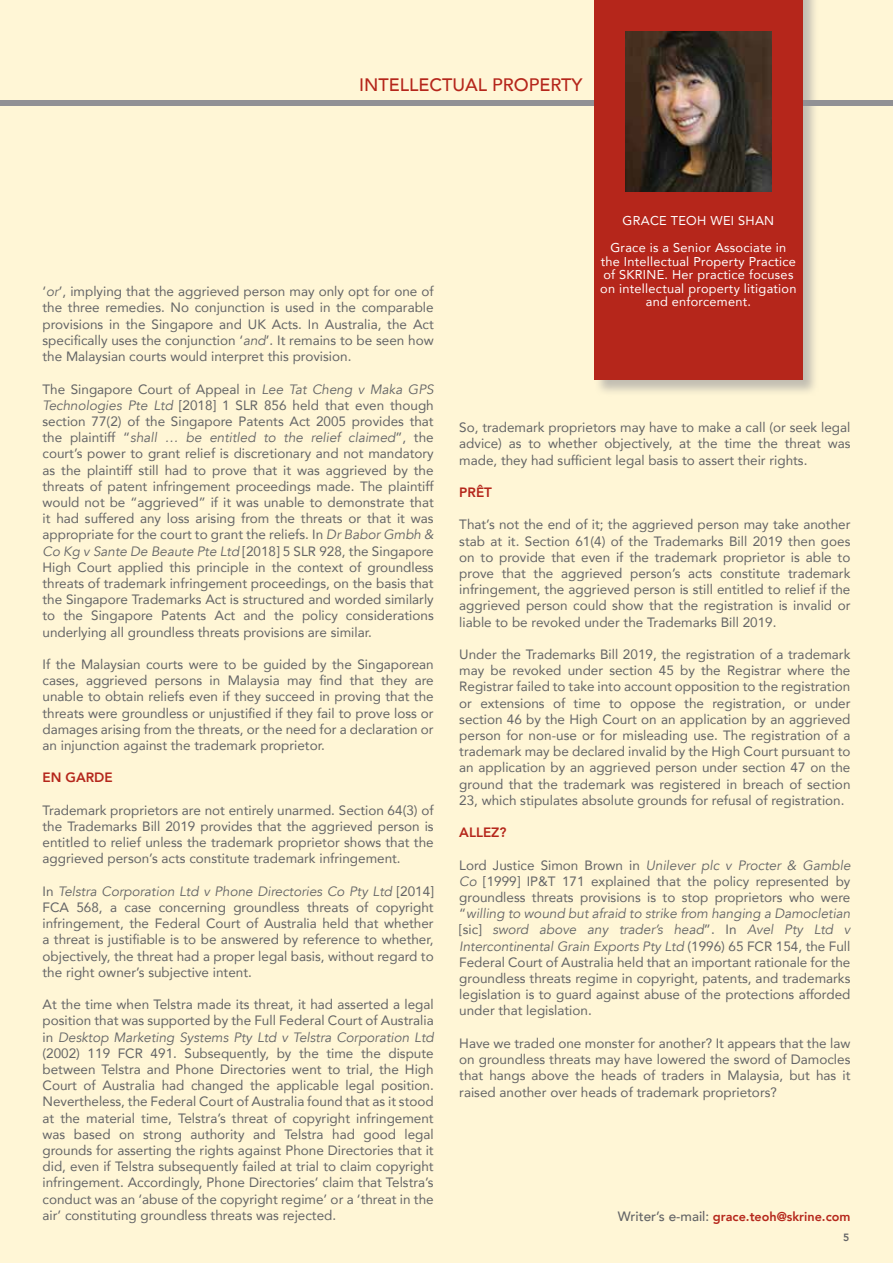
<style>
.page{position:relative;width:893px;height:1263px;background:#fff6d6}
.page>*{position:absolute;margin:0;border:0;box-sizing:border-box;transform-origin:0 0}
.t1{font:500 18px "Avenir";color:#b5261b}
.t2{font:13.5px/16.2px "Avenir";color:#636466;text-align:justify}
.t3{font:800 13.5px "Avenir";color:#b5261b}
.t4{font:12.75px/13.5px "Avenir";letter-spacing:.02em;color:#fff;text-align:center}
.t5{font:800 12.75px "Avenir";color:#b5261b}
.t6{font:800 10.5px "Avenir";color:#636466}
.s1{font-style:italic}
.s2{font-weight:500;font-size:13.5px;color:#636466}
</style>
<div class="page">
<div style="left:0;top:101px;width:893px;height:5px;background:#919195"></div>
<div style="left:594px;top:0;width:225px;height:396px;background:#919195;opacity:.55"></div>
<div style="left:594px;top:0;width:209px;height:379px;background:#b5261b"></div>
<img style="left:626px;top:32px;width:145px;height:160px">
<h1 class="t1" style="left:359px;top:69px;width:225px">INTELLECTUAL PROPERTY</h1>
<p class="t2" style="left:43px;top:283px;width:393px">‘<span class="s1">or</span>’, implying that the aggrieved person may only opt for one of the three remedies. No conjunction is used in the comparable provisions in the Singapore and UK Acts. In Australia, the Act specifically uses the conjunction ‘<span class="s1">and</span>’. It remains to be seen how the Malaysian courts would interpret this provision.</p>
<p class="t2" style="left:43px;top:380px;width:393px">The Singapore Court of Appeal in <span class="s1">Lee Tat Cheng v Maka GPS Technologies Pte Ltd</span> [2018] 1 SLR 856 held that even though section 77(2) of the Singapore Patents Act 2005 provides that the plaintiff “<span class="s1">shall … be entitled to the relief claimed</span>”, the court’s power to grant relief is discretionary and not mandatory as the plaintiff still had to prove that it was aggrieved by the threats of patent infringement proceedings made. The plaintiff would not be “aggrieved” if it was unable to demonstrate that it had suffered any loss arising from the threats or that it was appropriate for the court to grant the reliefs. In <span class="s1">Dr Babor Gmbh &amp; Co Kg v Sante De Beaute Pte Ltd</span> [2018] 5 SLR 928, the Singapore High Court applied this principle in the context of groundless threats of trademark infringement proceedings, on the basis that the Singapore Trademarks Act is structured and worded similarly to the Singapore Patents Act and the policy considerations underlying all groundless threats provisions are similar.</p>
<p class="t2" style="left:43px;top:656px;width:393px">If the Malaysian courts were to be guided by the Singaporean cases, aggrieved persons in Malaysia may find that they are unable to obtain reliefs even if they succeed in proving that the threats were groundless or unjustified if they fail to prove loss or damages arising from the threats, or the need for a declaration or an injunction against the trademark proprietor.</p>
<p class="t3" style="left:43px;top:767px;width:72px">EN GARDE</p>
<p class="t2" style="left:43px;top:801px;width:393px">Trademark proprietors are not entirely unarmed. Section 64(3) of the Trademarks Bill 2019 provides that the aggrieved person is entitled to relief unless the trademark proprietor shows that the aggrieved person’s acts constitute trademark infringement.</p>
<p class="t2" style="left:43px;top:882px;width:393px">In <span class="s1">Telstra Corporation Ltd v Phone Directories Co Pty Ltd</span> [2014] FCA 568, a case concerning groundless threats of copyright infringement, the Federal Court of Australia held that whether a threat is justifiable is to be answered by reference to whether, objectively, the threat had a proper legal basis, without regard to the right owner’s subjective intent.</p>
<p class="t2" style="left:43px;top:996px;width:393px">At the time when Telstra made its threat, it had asserted a legal position that was supported by the Full Federal Court of Australia in <span class="s1">Desktop Marketing Systems Pty Ltd v Telstra Corporation Ltd </span>(2002) 119 FCR 491. Subsequently, by the time the dispute between Telstra and Phone Directories went to trial, the High Court of Australia had changed the applicable legal position.<br>Nevertheless, the Federal Court of Australia found that as it stood at the material time, Telstra’s threat of copyright infringement was based on strong authority and Telstra had good legal grounds for asserting the rights against Phone Directories that it did, even if Telstra subsequently failed at trial to claim copyright infringement. Accordingly, Phone Directories’ claim that Telstra’s conduct was an ‘abuse of the copyright regime’ or a ‘threat in the air’ constituting groundless threats was rejected.</p>
<p class="t4" style="left:610px;top:207px;width:177px;line-height:27px">GRACE TEOH WEI SHAN<br>Grace is a Senior Associate in</p>
<p class="t4" style="left:600px;top:254px;width:198px">the Intellectual Property Practice of SKRINE. Her practice focuses on intellectual property litigation and enforcement.</p>
<p class="t2" style="left:459px;top:419px;width:393px">So, trademark proprietors may have to make a call (or seek legal advice) as to whether objectively, at the time the threat was made, they had sufficient legal basis to assert their rights.</p>
<p class="t3" style="left:459px;top:482px;width:34px">PRÊT</p>
<p class="t2" style="left:459px;top:516px;width:393px">That’s not the end of it; the aggrieved person may take another stab at it. Section 61(4) of the Trademarks Bill 2019 then goes on to provide that even if the trademark proprietor is able to prove that the aggrieved person’s acts constitute trademark infringement, the aggrieved person is still entitled to relief if the aggrieved person could show that the registration is invalid or liable to be revoked under the Trademarks Bill 2019.</p>
<p class="t2" style="left:459px;top:646px;width:393px">Under the Trademarks Bill 2019, the registration of a trademark may be revoked under section 45 by the Registrar where the Registrar failed to take into account opposition to the registration or extensions of time to oppose the registration, or under section 46 by the High Court on an application by an aggrieved person for non-use or for misleading use. The registration of a trademark may be declared invalid by the High Court pursuant to an application by an aggrieved person under section 47 on the ground that the trademark was registered in breach of section 23, which stipulates absolute grounds for refusal of registration.</p>
<p class="t3" style="left:459px;top:822px;width:49px">ALLEZ?</p>
<p class="t2" style="left:459px;top:856px;width:393px">Lord Justice Simon Brown in <span class="s1">Unilever plc v Procter &amp; Gamble Co</span> [1999] IP&amp;T 171 explained that the policy represented by groundless threats provisions is to stop proprietors who were “<span class="s1">willing to wound but afraid to strike from hanging a Damocletian </span>[sic] <span class="s1">sword above any trader’s head</span>”. In <span class="s1">Avel Pty Ltd v Intercontinental Grain Exports Pty Ltd</span> (1996) 65 FCR 154, the Full Federal Court of Australia held that an important rationale for the groundless threats regime in copyright, patents, and trademarks legislation is to guard against abuse of the protections afforded under that legislation.</p>
<p class="t2" style="left:459px;top:1034px;width:393px">Have we traded one monster for another? It appears that the law on groundless threats may have lowered the sword of Damocles that hangs above the heads of traders in Malaysia, but has it raised another over heads of trademark proprietors?</p>
<p class="t5" style="left:618px;top:1206px;width:234px"><span class="s2">Writer’s e-mail:</span> grace.teoh@skrine.com</p>
<p class="t6" style="left:843px;top:1229px;width:8px">5</p>
</div>
